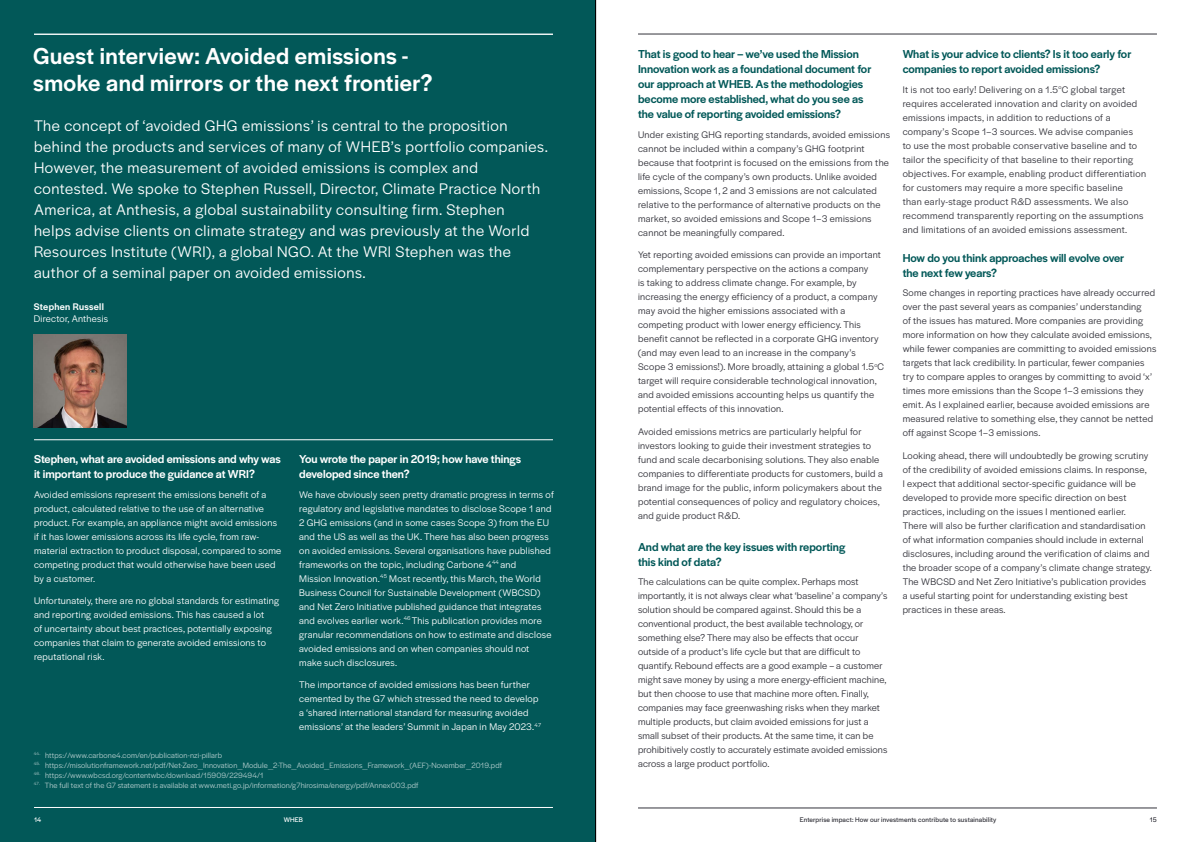
<style>
.page{position:relative;width:1191px;height:842px;background:#fff}
.page>*{position:absolute;margin:0;border:0;box-sizing:border-box;transform-origin:0 0}
.t1{font:500 24px/27px "Halyard Display";letter-spacing:.02em;color:#fff}
.t2{font:16px/21px "Halyard Display";letter-spacing:.04em;color:#fff}
.t3{font:500 12px/15px "Halyard Display";color:#025858}
.t4{font:500 12px/15px "Halyard Display";color:#fff}
.t5{font:10px/14px "Halyard Display";letter-spacing:.03em;color:#33333b}
.t6{font:10px/14px "Halyard Display";letter-spacing:.03em;color:#fff}
.t7{font:500 10px "Halyard Display";letter-spacing:.03em;color:#fff}
.t8{font:8px "Halyard Display";letter-spacing:.02em;color:#b3cdcd}
.t9{font:7px "Halyard Display";letter-spacing:.02em;color:#33333b}
.t10{font:7px "Halyard Display";letter-spacing:.01em;color:#fff}
</style>
<div class="page">
<div style="left:0;top:0;width:595px;height:842px;background:#025858"></div>
<hr style="left:34px;top:439px;width:519px;height:1px;background:#fff">
<img style="left:34px;top:335px;width:93px;height:92px">
<hr style="left:638px;top:808px;width:519px;height:1px;background:#33333b">
<hr style="left:638px;top:34px;width:519px;height:1px;background:#33333b">
<hr style="left:595px;top:0;width:1px;height:842px;background:#000">
<hr style="left:34px;top:807px;width:519px;height:1px;background:#fff">
<hr style="left:34px;top:34px;width:519px;height:1px;background:#fff">
<h1 class="t1" style="left:33px;top:42px;width:401px">Guest interview: Avoided emissions - smoke and mirrors or the next frontier?</h1>
<p class="t2" style="left:34px;top:114px;width:515px">The concept of ‘avoided GHG emissions’ is central to the proposition behind the products and services of many of WHEB’s portfolio companies.<br>However, the measurement of avoided emissions is complex and contested. We spoke to Stephen Russell, Director, Climate Practice North America, at Anthesis, a global sustainability consulting firm. Stephen<br>helps advise clients on climate strategy and was previously at the World Resources Institute (WRI), a global NGO. At the WRI Stephen was the author of a seminal paper on avoided emissions.</p>
<p class="t7" style="left:34px;top:300px;width:72px">Stephen Russell</p>
<p class="t6" style="left:34px;top:312px;width:76px">Director, Anthesis</p>
<p class="t4" style="left:34px;top:451px;width:248px">Stephen, what are avoided emissions and why was it important to produce the guidance at WRI?</p>
<p class="t6" style="left:34px;top:487px;width:249px">Avoided emissions represent the emissions benefit of a product, calculated relative to the use of an alternative product. For example, an appliance might avoid emissions if it has lower emissions across its life cycle, from raw&shy;material extraction to product disposal, compared to some competing product that would otherwise have been used by a customer.</p>
<p class="t6" style="left:34px;top:593px;width:247px">Unfortunately, there are no global standards for estimating and reporting avoided emissions. This has caused a lot<br>of uncertainty about best practices, potentially exposing companies that claim to generate avoided emissions to reputational risk.</p>
<p class="t4" style="left:299px;top:451px;width:223px">You wrote the paper in 2019; how have things developed since then?</p>
<p class="t6" style="left:299px;top:487px;width:256px">We have obviously seen pretty dramatic progress in terms of regulatory and legislative mandates to disclose Scope 1 and 2 GHG emissions (and in some cases Scope 3) from the EU and the US as well as the UK. There has also been progress on avoided emissions. Several organisations have published frameworks on the topic, including Carbone 4<sup>44</sup> and<br>Mission Innovation.<sup>45</sup> Most recently, this March, the World Business Council for Sustainable Development (WBCSD) and Net Zero Initiative published guidance that integrates and evolves earlier work.<sup>46</sup> This publication provides more granular recommendations on how to estimate and disclose avoided emissions and on when companies should not make such disclosures.</p>
<p class="t6" style="left:299px;top:677px;width:243px">The importance of avoided emissions has been further cemented by the G7 which stressed the need to develop a ‘shared international standard for measuring avoided emissions’ at the leaders’ Summit in Japan in May 2023.<sup>47</sup></p>
<p class="t8" style="left:34px;top:750px;width:190px"><sup>44.</sup> https://www.carbone4.com/en/publication-nzi-pillarb</p>
<p class="t8" style="left:34px;top:760px;width:469px"><sup>45.</sup> https://misolutionframework.net/pdf/Net-Zero_Innovation_Module_2-The_Avoided_Emissions_Framework_(AEF)-November_2019.pdf</p>
<p class="t8" style="left:34px;top:770px;width:231px"><sup>46.</sup> https://www.wbcsd.org/contentwbc/download/15909/229494/1</p>
<p class="t8" style="left:34px;top:780px;width:386px"><sup>47.</sup> The full text of the G7 statement is available at www.meti.go.jp/information/g7hirosima/energy/pdf/Annex003.pdf</p>
<p class="t3" style="left:638px;top:46px;width:235px">That is good to hear – we’ve used the Mission Innovation work as a foundational document for our approach at WHEB. As the methodologies become more established, what do you see as the value of reporting avoided emissions?</p>
<p class="t5" style="left:638px;top:127px;width:253px">Under existing GHG reporting standards, avoided emissions cannot be included within a company’s GHG footprint because that footprint is focused on the emissions from the life cycle of the company’s own products. Unlike avoided emissions, Scope 1, 2 and 3 emissions are not calculated relative to the performance of alternative products on the market, so avoided emissions and Scope 1–3 emissions cannot be meaningfully compared.</p>
<p class="t5" style="left:638px;top:247px;width:247px">Yet reporting avoided emissions can provide an important complementary perspective on the actions a company<br>is taking to address climate change. For example, by increasing the energy efficiency of a product, a company may avoid the higher emissions associated with a competing product with lower energy efficiency. This benefit cannot be reflected in a corporate GHG inventory (and may even lead to an increase in the company’s Scope 3 emissions!). More broadly, attaining a global 1.5<sup>o</sup>C target will require considerable technological innovation, and avoided emissions accounting helps us quantify the potential effects of this innovation.</p>
<p class="t5" style="left:638px;top:424px;width:246px">Avoided emissions metrics are particularly helpful for investors looking to guide their investment strategies to fund and scale decarbonising solutions. They also enable companies to differentiate products for customers, build a brand image for the public, inform policymakers about the potential consequences of policy and regulatory choices, and guide product R&amp;D.</p>
<p class="t3" style="left:638px;top:538px;width:209px">And what are the key issues with reporting this kind of data?</p>
<p class="t5" style="left:638px;top:574px;width:251px">The calculations can be quite complex. Perhaps most importantly, it is not always clear what ‘baseline’ a company’s solution should be compared against. Should this be a conventional product, the best available technology, or something else? There may also be effects that occur outside of a product’s life cycle but that are difficult to quantify. Rebound effects are a good example – a customer might save money by using a more energy-efficient machine, but then choose to use that machine more often. Finally, companies may face greenwashing risks when they market multiple products, but claim avoided emissions for just a small subset of their products. At the same time, it can be prohibitively costly to accurately estimate avoided emissions across a large product portfolio.</p>
<p class="t3" style="left:902px;top:46px;width:230px">What is your advice to clients? Is it too early for companies to report avoided emissions?</p>
<p class="t5" style="left:902px;top:82px;width:245px">It is not too early! Delivering on a 1.5<sup>o</sup>C global target requires accelerated innovation and clarity on avoided emissions impacts, in addition to reductions of a company’s Scope 1–3 sources. We advise companies<br>to use the most probable conservative baseline and to tailor the specificity of that baseline to their reporting objectives. For example, enabling product differentiation for customers may require a more specific baseline<br>than early-stage product R&amp;D assessments. We also recommend transparently reporting on the assumptions and limitations of an avoided emissions assessment.</p>
<p class="t3" style="left:902px;top:250px;width:223px">How do you think approaches will evolve over the next few years?</p>
<p class="t5" style="left:902px;top:286px;width:255px">Some changes in reporting practices have already occurred over the past several years as companies’ understanding<br>of the issues has matured. More companies are providing more information on how they calculate avoided emissions, while fewer companies are committing to avoided emissions targets that lack credibility. In particular, fewer companies try to compare apples to oranges by committing to avoid ‘x’ times more emissions than the Scope 1–3 emissions they emit. As I explained earlier, because avoided emissions are measured relative to something else, they cannot be netted off against Scope 1–3 emissions.</p>
<p class="t5" style="left:902px;top:448px;width:251px">Looking ahead, there will undoubtedly be growing scrutiny of the credibility of avoided emissions claims. In response,<br>I expect that additional sector-specific guidance will be developed to provide more specific direction on best practices, including on the issues I mentioned earlier.<br>There will also be further clarification and standardisation of what information companies should include in external disclosures, including around the verification of claims and the broader scope of a company’s climate change strategy.<br>The WBCSD and Net Zero Initiative’s publication provides a useful starting point for understanding existing best practices in these areas.</p>
<p class="t10" style="left:34px;top:815px;width:9px">14</p>
<p class="t10" style="left:284px;top:815px;width:21px">WHEB</p>
<p class="t9" style="left:799px;top:815px;width:198px">Enterprise impact: How our investments contribute to sustainability</p>
<p class="t9" style="left:1149px;top:815px;width:8px">15</p>
</div>
